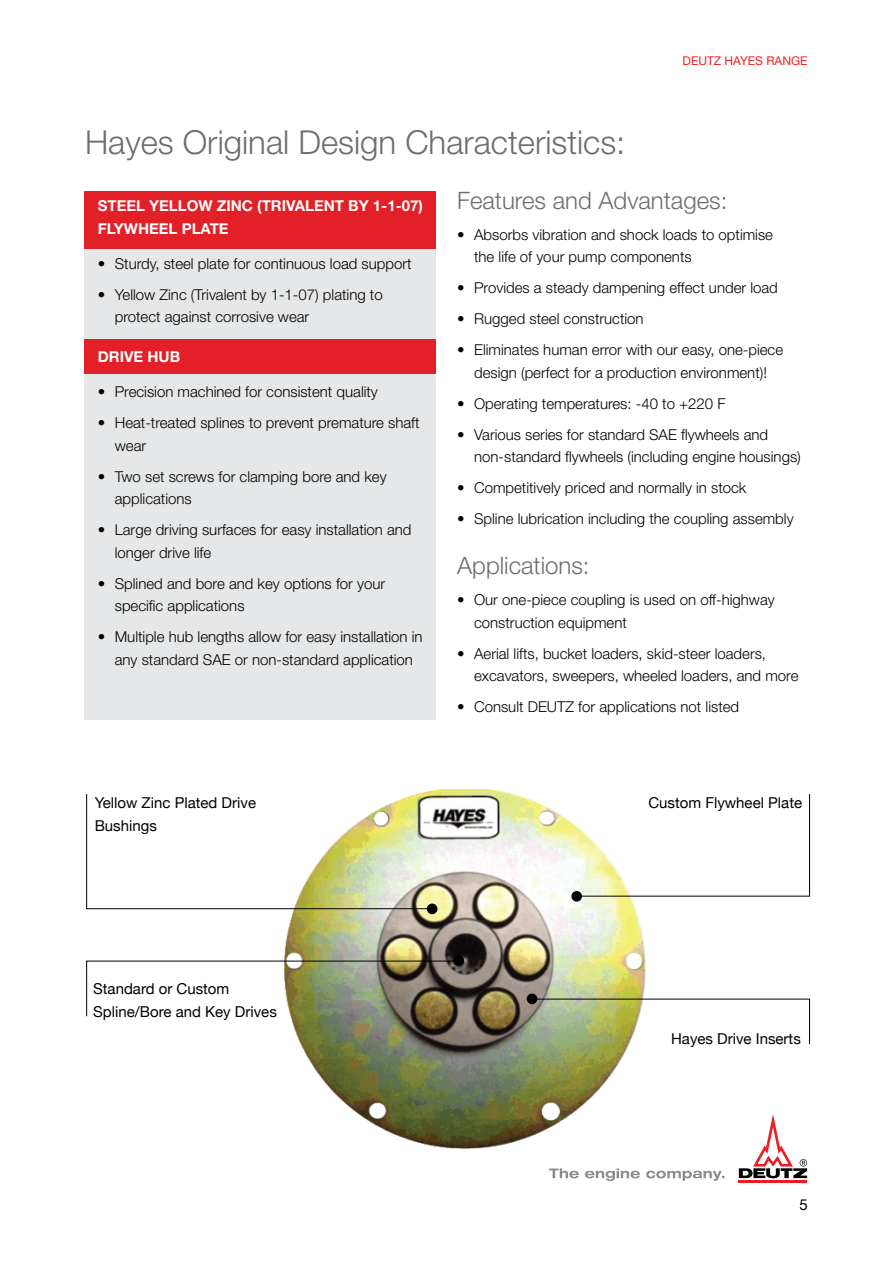
<style>
.page{position:relative;width:893px;height:1263px;background:#fff}
.page>*{position:absolute;margin:0;border:0;box-sizing:border-box;transform-origin:0 0}
.t1{font:300 33px "Helvetica Neue";color:#6d6e71}
.t2{font:300 24px "Helvetica Neue";color:#6d6e71}
.t3{font:300 15px/22.5px "Helvetica Neue";color:#000}
.t4{font:15px/22.5px "Helvetica Neue";color:#000}
.t5{font:700 15px/22.5px "Helvetica Neue";color:#fff}
.t6{font:12px "Helvetica Neue";color:#ed1d24}
</style>
<div class="page">
<div style="left:85px;top:191px;width:351px;height:529px;background:#e6e7e8"></div>
<div style="left:85px;top:340px;width:351px;height:34px;background:#e31f27"></div>
<img style="left:285px;top:789px;width:361px;height:359px">
<svg style="left:86px;top:794px;width:346px;height:115px"></svg>
<svg style="left:576px;top:794px;width:234px;height:102px"></svg>
<svg style="left:86px;top:961px;width:373px;height:55px"></svg>
<svg style="left:526px;top:999px;width:284px;height:46px"></svg>
<div style="left:453px;top:955px;width:11px;height:11px;background:#000;border-radius:50%"></div>
<div style="left:527px;top:993px;width:10px;height:11px;background:#000;border-radius:50%"></div>
<div style="left:427px;top:903px;width:10px;height:11px;background:#000;border-radius:50%"></div>
<div style="left:571px;top:891px;width:11px;height:11px;background:#000;border-radius:50%"></div>
<div style="left:85px;top:191px;width:351px;height:58px;background:#e31f27"></div>
<svg style="left:549px;top:1168px;width:175px;height:13px"></svg>
<hr style="left:739px;top:1180px;width:68px;height:2px;background:#ed1d24">
<svg style="left:739px;top:1114px;width:68px;height:64px"></svg>
<h1 class="t1" style="left:85px;top:122px;width:542px">Hayes Original Design Characteristics:</h1>
<p class="t6" style="left:683px;top:52px;width:126px">DEUTZ HAYES RANGE</p>
<p class="t5" style="left:98px;top:194px;width:327px">STEEL YELLOW ZINC (TRIVALENT BY 1-1-07)<br>FLYWHEEL PLATE</p>
<p class="t3" style="left:98px;top:252px;width:315px">• Sturdy, steel plate for continuous load support</p>
<p class="t3" style="left:115px;top:283px;width:269px;text-indent:-17px">• Yellow Zinc (Trivalent by 1-1-07) plating to protect against corrosive wear</p>
<p class="t5" style="left:98px;top:345px;width:84px">DRIVE HUB</p>
<p class="t3" style="left:98px;top:380px;width:282px">• Precision machined for consistent quality</p>
<p class="t3" style="left:115px;top:411px;width:306px;text-indent:-17px">• Heat-treated splines to prevent premature shaft wear</p>
<p class="t3" style="left:115px;top:465px;width:273px;text-indent:-17px">• Two set screws for clamping bore and key applications</p>
<p class="t3" style="left:115px;top:518px;width:298px;text-indent:-17px">• Large driving surfaces for easy installation and longer drive life</p>
<p class="t3" style="left:115px;top:572px;width:272px;text-indent:-17px">• Splined and bore and key options for your specific applications</p>
<p class="t3" style="left:98px;top:625px;width:326px;text-align:center">• Multiple hub lengths allow for easy installation in any standard SAE or non-standard application</p>
<p class="t4" style="left:95px;top:793px;width:163px">Yellow Zinc Plated Drive<br>Bushings</p>
<h2 class="t2" style="left:457px;top:186px;width:272px">Features and Advantages:</h2>
<p class="t3" style="left:474px;top:223px;width:300px;text-indent:-17px">• Absorbs vibration and shock loads to optimise the life of your pump components</p>
<p class="t3" style="left:457px;top:276px;width:322px">• Provides a steady dampening effect under load</p>
<p class="t3" style="left:457px;top:307px;width:188px">• Rugged steel construction</p>
<p class="t3" style="left:457px;top:338px;width:327px;text-align:center">• Eliminates human error with our easy, one-piece design (perfect for a production environment)!</p>
<p class="t3" style="left:457px;top:392px;width:270px">• Operating temperatures: -40 to +220 F</p>
<p class="t3" style="left:474px;top:423px;width:328px;text-indent:-17px">• Various series for standard SAE flywheels and non-standard flywheels (including engine housings)</p>
<p class="t3" style="left:457px;top:476px;width:291px">• Competitively priced and normally in stock</p>
<p class="t3" style="left:457px;top:507px;width:338px">• Spline lubrication including the coupling assembly</p>
<h2 class="t2" style="left:457px;top:551px;width:134px">Applications:</h2>
<p class="t3" style="left:474px;top:588px;width:302px;text-indent:-17px">• Our one-piece coupling is used on off-highway construction equipment</p>
<p class="t3" style="left:474px;top:642px;width:326px;text-indent:-17px">• Aerial lifts, bucket loaders, skid-steer loaders, excavators, sweepers, wheeled loaders, and more</p>
<p class="t3" style="left:457px;top:695px;width:284px">• Consult DEUTZ for applications not listed</p>
<p class="t4" style="left:648px;top:793px;width:155px">Custom Flywheel Plate</p>
<p class="t4" style="left:93px;top:978px;width:185px">Standard or Custom<br>Spline/Bore and Key Drives</p>
<p class="t4" style="left:671px;top:1028px;width:131px">Hayes Drive Inserts</p>
<p class="t4" style="left:800px;top:1194px;width:10px">5</p>
</div>
